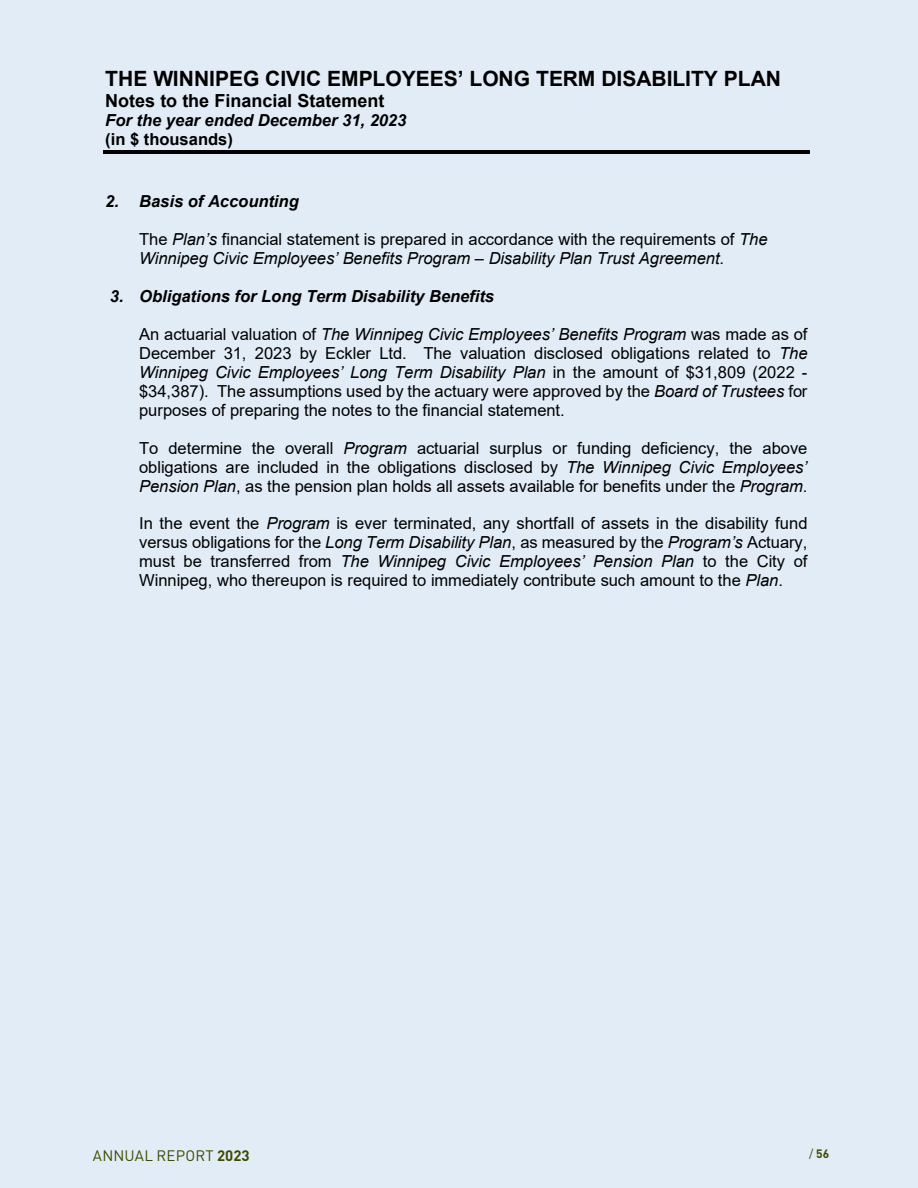
<style>
.page{position:relative;width:918px;height:1188px;background:#e2ecf6}
.page>*{position:absolute;margin:0;border:0;box-sizing:border-box;transform-origin:0 0}
.t1{font:700 21px "Arial";color:#000}
.t2{font:700 18px "Arial";color:#000}
.t3{font:16.5px/18.9px "Arial";color:#000;text-align:justify}
.t4{font:italic 16.5px/18.9px "Arial";color:#000}
.t5{font:italic 700 16.5px "Arial";color:#000}
.t6{font:700 16.5px "Arial";color:#000}
.t7{font:15px "DINOT";letter-spacing:.005em;color:#3e4a00}
.t8{font:700 12px "DINOT";color:#3e4a00}
.s1{font-style:normal}
.s2{font-style:italic}
.s3{font-weight:700}
.s4{font-weight:400}
</style>
<div class="page">
<hr style="left:103px;top:150px;width:706px;height:3px;background:#000">
<p class="t1" style="left:105px;top:63px;width:677px">THE WINNIPEG CIVIC EMPLOYEES’ LONG TERM DISABILITY PLAN</p>
<p class="t2" style="left:105px;top:88px;width:281px">Notes to the Financial Statement</p>
<p class="t5" style="left:105px;top:109px;width:302px">For the year ended December 31, 2023</p>
<p class="t6" style="left:105px;top:128px;width:129px">(in $ thousands)</p>
<p class="t5" style="left:105px;top:190px;width:195px">2. Basis of Accounting</p>
<p class="t4" style="left:139px;top:230px;width:630px"><span class="s1">The</span> Plan’s <span class="s1">financial statement is prepared in accordance with the requirements of</span> The<br>Winnipeg Civic Employees’ Benefits Program – Disability Plan Trust Agreement<span class="s1">.</span></p>
<p class="t5" style="left:110px;top:285px;width:386px">3. Obligations for Long Term Disability Benefits</p>
<p class="t3" style="left:139px;top:324px;width:670px">An actuarial valuation of <span class="s2">The Winnipeg Civic Employees’ Benefits Program</span> was made as of December 31, 2023 by Eckler Ltd. The valuation disclosed obligations related to <span class="s2">The Winnipeg Civic Employees’ Long Term Disability Plan</span> in the amount of $31,809 (2022 - $34,387). The assumptions used by the actuary were approved by the <span class="s2">Board of Trustees</span> for purposes of preparing the notes to the financial statement.</p>
<p class="t3" style="left:139px;top:438px;width:670px">To determine the overall <span class="s2">Program</span> actuarial surplus or funding deficiency, the above obligations are included in the obligations disclosed by <span class="s2">The Winnipeg Civic Employees’ Pension Plan</span>, as the pension plan holds all assets available for benefits under the <span class="s2">Program</span>.</p>
<p class="t3" style="left:139px;top:514px;width:670px">In the event the <span class="s2">Program</span> is ever terminated, any shortfall of assets in the disability fund versus obligations for the <span class="s2">Long Term Disability Plan</span>, as measured by the <span class="s2">Program’s</span> Actuary, must be transferred from <span class="s2">The Winnipeg Civic Employees’ Pension Plan</span> to the City of Winnipeg, who thereupon is required to immediately contribute such amount to the <span class="s2">Plan</span>.</p>
<p class="t7" style="left:93px;top:1146px;width:158px">ANNUAL REPORT <span class="s3">2023</span></p>
<p class="t8" style="left:809px;top:1146px;width:22px"><span class="s4">/</span> 56</p>
</div>
